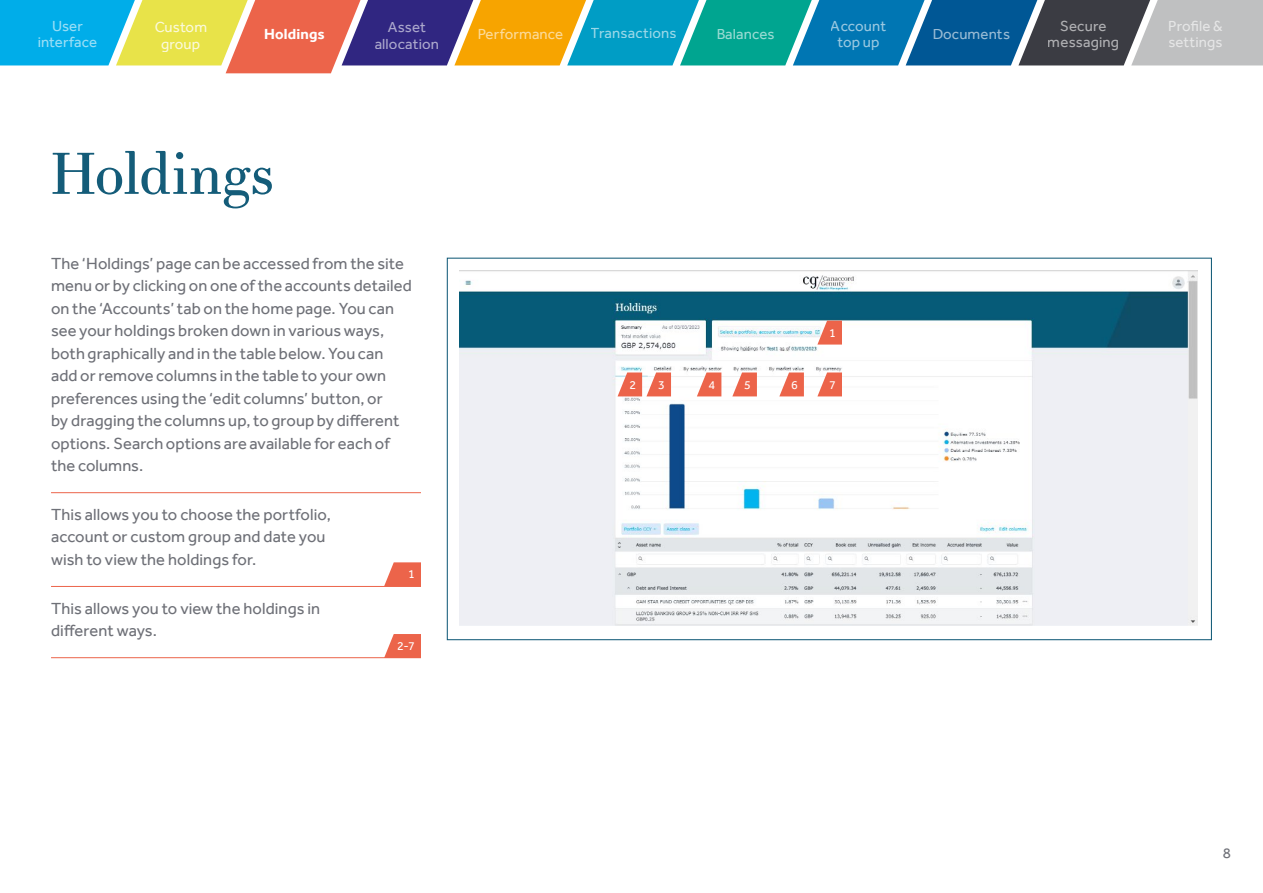
<style>
.page{position:relative;width:1263px;height:893px;background:#fff}
.page>*{position:absolute;margin:0;border:0;box-sizing:border-box;transform-origin:0 0}
.t1{font:57px "Essonnes Text";letter-spacing:-.005em;color:#145c79}
.t2{font:16.5px/22.5px "Effra";letter-spacing:.005em;color:#6e7077}
.t3{font:15px/16.5px "Effra";letter-spacing:.01em;color:#fff;text-align:center}
.t4{font:700 15px "Effra";letter-spacing:.01em;color:#fff}
.t5{font:15px "Effra";color:#6e7077}
.t6{font:12.3px "Effra";color:#fff}
</style>
<div class="page">
<img style="left:459px;top:270px;width:738px;height:355px">
<hr style="left:51px;top:492px;width:370px;height:1px;background:#ec644a">
<hr style="left:51px;top:586px;width:370px;height:1px;background:#ec644a">
<hr style="left:51px;top:657px;width:370px;height:1px;background:#ec644a">
<svg style="left:384px;top:562px;width:37px;height:24px"></svg>
<svg style="left:384px;top:634px;width:37px;height:24px"></svg>
<svg style="left:817px;top:321px;width:35px;height:24px"></svg>
<svg style="left:617px;top:372px;width:64px;height:24px"></svg>
<svg style="left:697px;top:372px;width:70px;height:24px"></svg>
<svg style="left:779px;top:372px;width:73px;height:24px"></svg>
<svg style="left:0;top:0;width:1263px;height:73px;background:#759996"></svg>
<p class="t3" style="left:831px;top:18px;width:57px">Account top up</p>
<p class="t3" style="left:1048px;top:18px;width:73px">Secure messaging</p>
<p class="t3" style="left:1168px;top:18px;width:56px;text-align:left">Profile &amp; settings</p>
<p class="t3" style="left:38px;top:18px;width:61px">User interface</p>
<p class="t4" style="left:264px;top:25px;width:62px">Holdings</p>
<p class="t3" style="left:154px;top:19px;width:54px">Custom group</p>
<p class="t3" style="left:375px;top:19px;width:66px">Asset allocation</p>
<p class="t3" style="left:477px;top:26px;width:88px">Performance</p>
<p class="t3" style="left:591px;top:24px;width:87px">Transactions</p>
<p class="t3" style="left:716px;top:26px;width:60px">Balances</p>
<p class="t3" style="left:932px;top:26px;width:79px">Documents</p>
<h1 class="t1" style="left:51px;top:132px;width:225px">Holdings</h1>
<p class="t2" style="left:51px;top:252px;width:362px">The ‘Holdings’ page can be accessed from the site menu or by clicking on one of the accounts detailed on the ‘Accounts’ tab on the home page. You can see your holdings broken down in various ways, both graphically and in the table below. You can add or remove columns in the table to your own preferences using the ‘edit columns’ button, or<br>by dragging the columns up, to group by different options. Search options are available for each of the columns.</p>
<p class="t2" style="left:51px;top:503px;width:281px">This allows you to choose the portfolio, account or custom group and date you wish to view the holdings for.</p>
<p class="t2" style="left:51px;top:597px;width:271px">This allows you to view the holdings in different ways.</p>
<p class="t6" style="left:408px;top:567px;width:8px">1</p>
<p class="t6" style="left:397px;top:639px;width:19px">2-7</p>
<p class="t6" style="left:629px;top:377px;width:8px">2</p>
<p class="t6" style="left:829px;top:325px;width:8px">1</p>
<p class="t6" style="left:658px;top:377px;width:8px">3</p>
<p class="t6" style="left:709px;top:377px;width:8px">4</p>
<p class="t6" style="left:744px;top:377px;width:8px">5</p>
<p class="t6" style="left:791px;top:377px;width:8px">6</p>
<p class="t6" style="left:829px;top:377px;width:8px">7</p>
<p class="t5" style="left:1223px;top:844px;width:10px">8</p>
</div>
